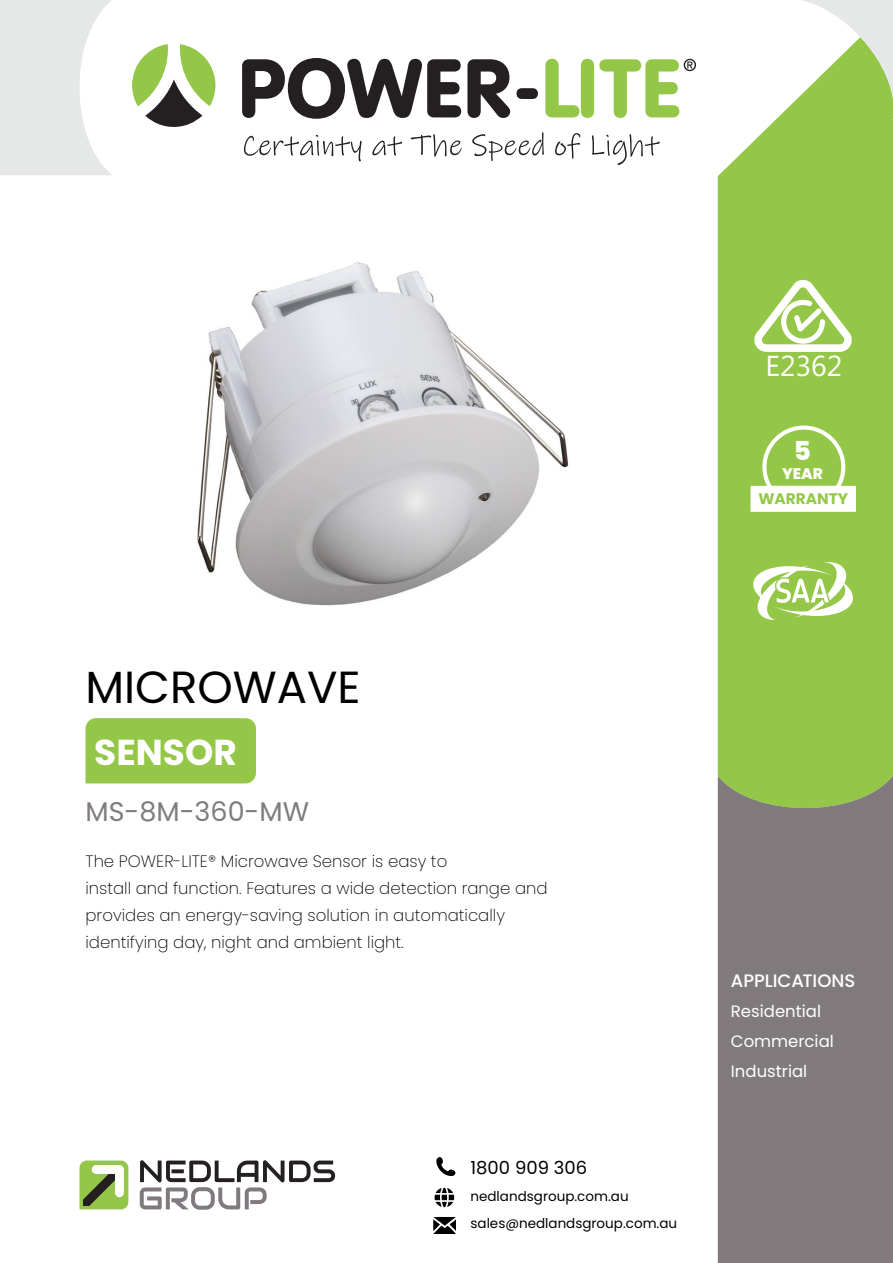
<style>
.page{position:relative;width:893px;height:1263px;background:#fff}
.page>*{position:absolute;margin:0;border:0;box-sizing:border-box;transform-origin:0 0}
.t1{font:45px "Poppins";color:#000}
.t2{font:700 36px "Poppins";color:#fff}
.t3{font:28.95px "Microsoft Phags Pa";color:#fff}
.t4{font:27px "Poppins";color:#7f7b7f}
.t5{font:800 26.1px "Poppins";color:#fff}
.t6{font:500 18px "Poppins";color:#fff}
.t7{font:18px "Poppins";color:#000}
.t8{font:200 16.5px/27px "Poppins";color:#000}
.t9{font:16.5px "Poppins";color:#fff}
.t10{font:700 15.3px "Poppins";color:#94c848}
.t11{font:800 15.3px "Poppins";color:#fff}
.t12{font:13.5px/27.5px "Poppins";color:#000}
</style>
<div class="page">
<svg style="left:132px;top:44px;width:83px;height:83px"></svg>
<svg style="left:242px;top:58px;width:219px;height:61px"></svg>
<svg style="left:467px;top:59px;width:43px;height:59px"></svg>
<div style="left:516px;top:88px;width:22px;height:11px;background:#241f21;border-radius:5px"></div>
<svg style="left:545px;top:59px;width:34px;height:58px"></svg>
<div style="left:581px;top:59px;width:13px;height:59px;background:#94c747;border-radius:7px"></div>
<svg style="left:599px;top:59px;width:97px;height:59px"></svg>
<svg style="left:244px;top:135px;width:117px;height:26px"></svg>
<svg style="left:372px;top:136px;width:30px;height:20px"></svg>
<svg style="left:411px;top:134px;width:51px;height:23px"></svg>
<svg style="left:472px;top:132px;width:72px;height:29px"></svg>
<svg style="left:555px;top:133px;width:25px;height:26px"></svg>
<svg style="left:592px;top:134px;width:68px;height:31px"></svg>
<svg style="left:434px;top:1187px;width:21px;height:21px"></svg>
<svg style="left:436px;top:1157px;width:19px;height:19px"></svg>
<svg style="left:433px;top:1217px;width:22px;height:17px"></svg>
<svg style="left:79px;top:1160px;width:49px;height:49px"></svg>
<svg style="left:140px;top:1160px;width:195px;height:50px"></svg>
<div style="left:718px;top:127px;width:175px;height:649px;background:#94c747"></div>
<div style="left:718px;top:776px;width:175px;height:487px;background:#807a7d"></div>
<svg style="left:768px;top:0;width:125px;height:127px"></svg>
<svg style="left:0;top:0;width:112px;height:175px"></svg>
<div style="left:85px;top:718px;width:171px;height:65px;background:#94c747"></div>
<svg style="left:753px;top:562px;width:100px;height:58px"></svg>
<svg style="left:753px;top:279px;width:100px;height:73px"></svg>
<svg style="left:760px;top:423px;width:87px;height:63px;background:#a1cd5e"></svg>
<div style="left:752px;top:487px;width:103px;height:24px;background:#fff"></div>
<div style="left:751px;top:486px;width:105px;height:26px;border:2px solid #fff"></div>
<img style="left:197px;top:262px;width:372px;height:344px">
<h3 class="t3" style="left:765px;top:346px;width:78px">E2362</h3>
<p class="t5" style="left:794px;top:436px;width:19px">5</p>
<p class="t11" style="left:782px;top:465px;width:42px">YEAR</p>
<p class="t10" style="left:758px;top:490px;width:91px">WARRANTY</p>
<p class="t1" style="left:85px;top:661px;width:277px">MICROWAVE</p>
<p class="t2" style="left:94px;top:732px;width:144px">SENSOR</p>
<p class="t4" style="left:85px;top:796px;width:225px">MS-8M-360-MW</p>
<p class="t8" style="left:85px;top:848px;width:363px">The POWER-LITE® Microwave Sensor is easy to</p>
<p class="t8" style="left:85px;top:875px;width:463px">install and function. Features a wide detection range and provides an energy-saving solution in automatically</p>
<p class="t8" style="left:85px;top:929px;width:320px">identifying day, night and ambient light.</p>
<p class="t7" style="left:470px;top:1157px;width:118px">1800 909 306</p>
<p class="t12" style="left:470px;top:1182px;width:208px">nedlandsgroup.com.au sales@nedlandsgroup.com.au</p>
<p class="t6" style="left:731px;top:970px;width:126px">APPLICATIONS</p>
<p class="t9" style="left:731px;top:1001px;width:92px">Residential</p>
<p class="t9" style="left:731px;top:1031px;width:104px">Commercial</p>
<p class="t9" style="left:731px;top:1061px;width:78px">Industrial</p>
</div>
